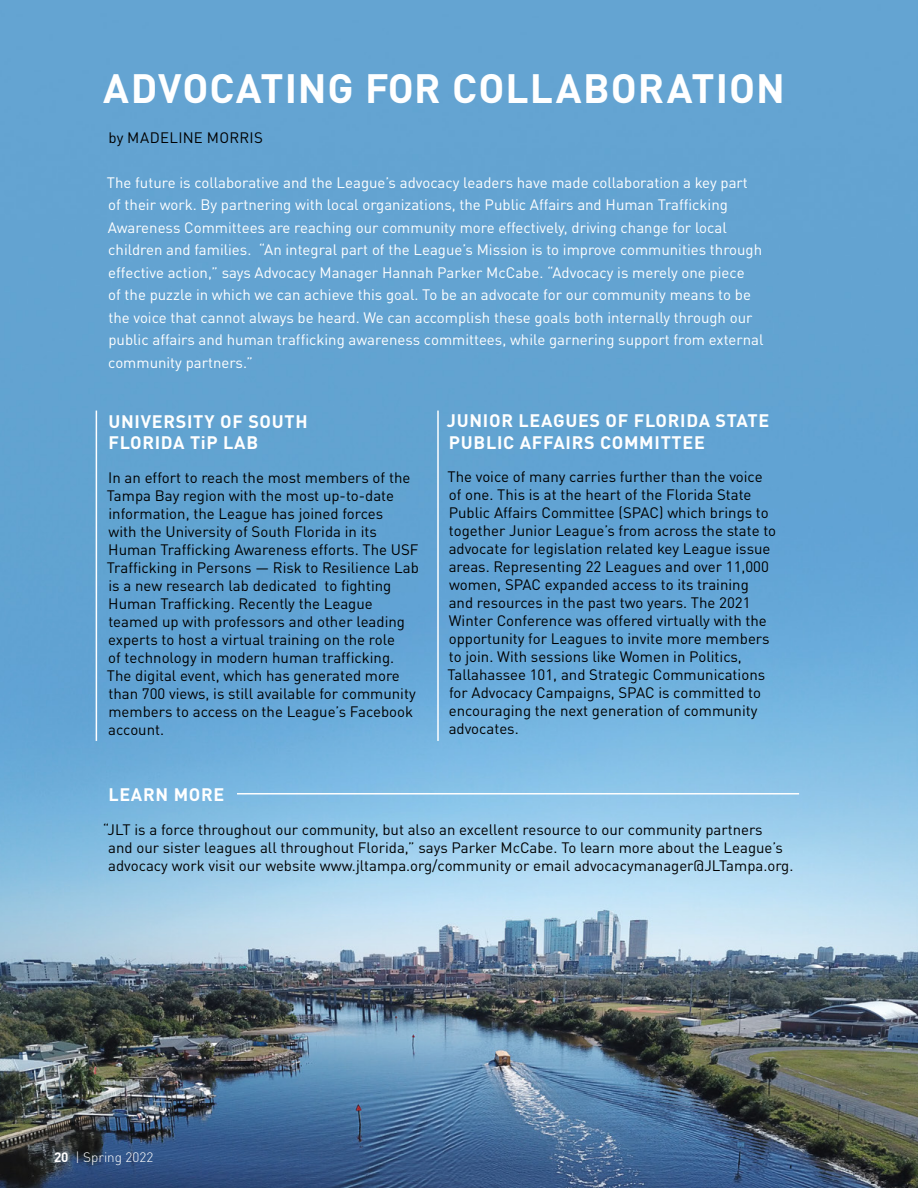
<style>
.page{position:relative;width:918px;height:1188px;background:#fff}
.page>*{position:absolute;margin:0;border:0;box-sizing:border-box;transform-origin:0 0}
.t1{font:700 40.5px "DINOT";letter-spacing:.02em;color:#fff}
.t2{font:700 17.85px/21.5px "DINOT";letter-spacing:.04em;color:#fff}
.t3{font:15px/18px "DINOT";color:#000}
.t4{font:15px/22.5px "DINOT";color:#fff}
.t5{font:300 13.5px "DINOT";color:#fff}
.s1{font-weight:700}
</style>
<div class="page">
<img style="left:0;top:0;width:918px;height:1188px">
<hr style="left:96px;top:411px;width:1px;height:330px;background:#fff">
<hr style="left:437px;top:411px;width:2px;height:330px;background:#fff">
<hr style="left:237px;top:793px;width:562px;height:2px;background:#fff">
<p class="t1" style="left:103px;top:62px;width:683px">ADVOCATING FOR COLLABORATION</p>
<p class="t3" style="left:108px;top:128px;width:156px">by MADELINE MORRIS</p>
<p class="t4" style="left:107px;top:171px;width:658px">The future is collaborative and the League’s advocacy leaders have made collaboration a key part of their work. By partnering with local organizations, the Public Affairs and Human Trafficking Awareness Committees are reaching our community more effectively, driving change for local children and families. “An integral part of the League’s Mission is to improve communities through effective action,” says Advocacy Manager Hannah Parker McCabe. “Advocacy is merely one piece<br>of the puzzle in which we can achieve this goal. To be an advocate for our community means to be the voice that cannot always be heard. We can accomplish these goals both internally through our public affairs and human trafficking awareness committees, while garnering support from external community partners.”</p>
<p class="t2" style="left:108px;top:410px;width:201px">UNIVERSITY OF SOUTH<br>FLORIDA TiP LAB</p>
<p class="t3" style="left:107px;top:468px;width:313px">In an effort to reach the most members of the Tampa Bay region with the most up-to-date information, the League has joined forces<br>with the University of South Florida in its Human Trafficking Awareness efforts. The USF Trafficking in Persons — Risk to Resilience Lab is a new research lab dedicated to fighting Human Trafficking. Recently the League teamed up with professors and other leading experts to host a virtual training on the role<br>of technology in modern human trafficking.<br>The digital event, which has generated more than 700 views, is still available for community members to access on the League’s Facebook account.</p>
<p class="t2" style="left:447px;top:409px;width:324px">JUNIOR LEAGUES OF FLORIDA STATE<br>PUBLIC AFFAIRS COMMITTEE</p>
<p class="t3" style="left:447px;top:468px;width:330px">The voice of many carries further than the voice of one. This is at the heart of the Florida State Public Affairs Committee (SPAC) which brings to together Junior League’s from across the state to advocate for legislation related key League issue areas. Representing 22 Leagues and over 11,000 women, SPAC expanded access to its training<br>and resources in the past two years. The 2021<br>Winter Conference was offered virtually with the opportunity for Leagues to invite more members to join. With sessions like Women in Politics, Tallahassee 101, and Strategic Communications for Advocacy Campaigns, SPAC is committed to encouraging the next generation of community advocates.</p>
<p class="t2" style="left:108px;top:783px;width:118px">LEARN MORE</p>
<p class="t3" style="left:108px;top:820px;width:687px;text-indent:-5px">“JLT is a force throughout our community, but also an excellent resource to our community partners<br>and our sister leagues all throughout Florida,” says Parker McCabe. To learn more about the League’s advocacy work visit our website www.jltampa.org/community or email advocacymanager@JLTampa.org.</p>
<p class="t5" style="left:54px;top:1149px;width:101px"><span class="s1">20</span> | Spring 2022</p>
</div>
